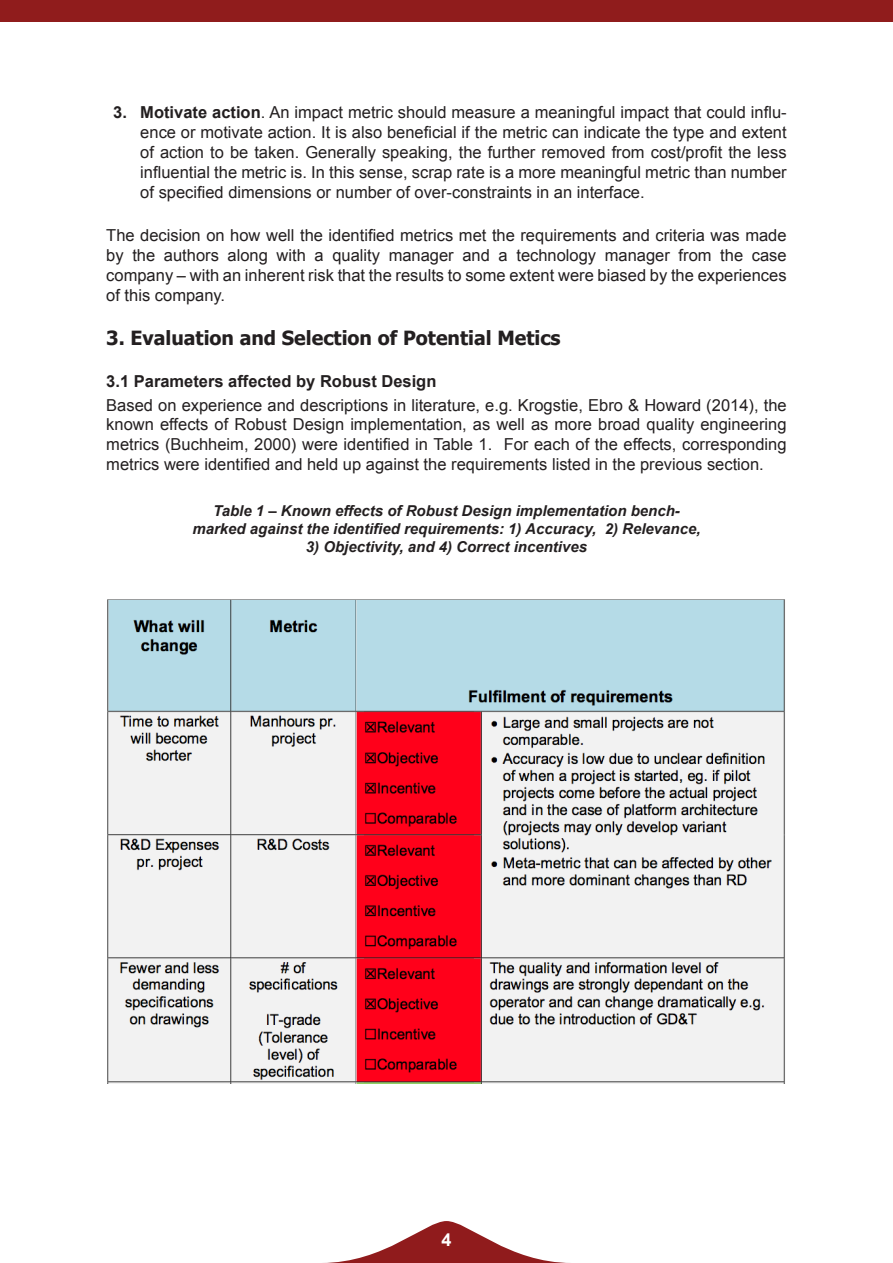
<style>
.page{position:relative;width:893px;height:1263px;background:#fff}
.page>*{position:absolute;margin:0;border:0;box-sizing:border-box;transform-origin:0 0}
.t1{font:700 19.5px "Tahoma";color:#231f20}
.t2{font:700 18px "Arial";color:#fff}
.t3{font:16.5px/19.8px "Arial";color:#231f20;text-align:justify}
.t4{font:700 16.5px "Arial";color:#231f20}
.t5{font:italic 700 15px/18px "Arial";color:#231f20;text-align:center}
.s1{font-weight:700}
</style>
<div class="page">
<svg style="left:324px;top:1221px;width:245px;height:42px"></svg>
<div style="left:0;top:0;width:893px;height:21px;background:#901c1c"></div>
<img style="left:107px;top:599px;width:678px;height:484px">
<p class="t3" style="left:140px;top:103px;width:648px;text-indent:-27px"><span class="s1">3. Motivate action</span>. An impact metric should measure a meaningful impact that could influ&shy;ence or motivate action. It is also beneficial if the metric can indicate the type and extent of action to be taken. Generally speaking, the further removed from cost/profit the less influential the metric is. In this sense, scrap rate is a more meaningful metric than number of specified dimensions or number of over-constraints in an interface.</p>
<p class="t3" style="left:106px;top:226px;width:682px">The decision on how well the identified metrics met the requirements and criteria was made by the authors along with a quality manager and a technology manager from the case company – with an inherent risk that the results to some extent were biased by the experiences of this company.</p>
<p class="t1" style="left:106px;top:325px;width:456px">3. Evaluation and Selection of Potential Metics</p>
<p class="t4" style="left:106px;top:370px;width:332px">3.1 Parameters affected by Robust Design</p>
<p class="t3" style="left:106px;top:395px;width:682px">Based on experience and descriptions in literature, e.g. Krogstie, Ebro &amp; Howard (2014), the known effects of Robust Design implementation, as well as more broad quality engineering metrics (Buchheim, 2000) were identified in Table 1. For each of the effects, corresponding metrics were identified and held up against the requirements listed in the previous section.</p>
<p class="t5" style="left:192px;top:503px;width:510px">Table 1 – Known effects of Robust Design implementation bench&shy;marked against the identified requirements: 1) Accuracy, 2) Relevance,</p>
<p class="t5" style="left:306px;top:539px;width:283px">3) Objectivity, and 4) Correct incentives</p>
<p class="t2" style="left:441px;top:1228px;width:12px">4</p>
</div>
